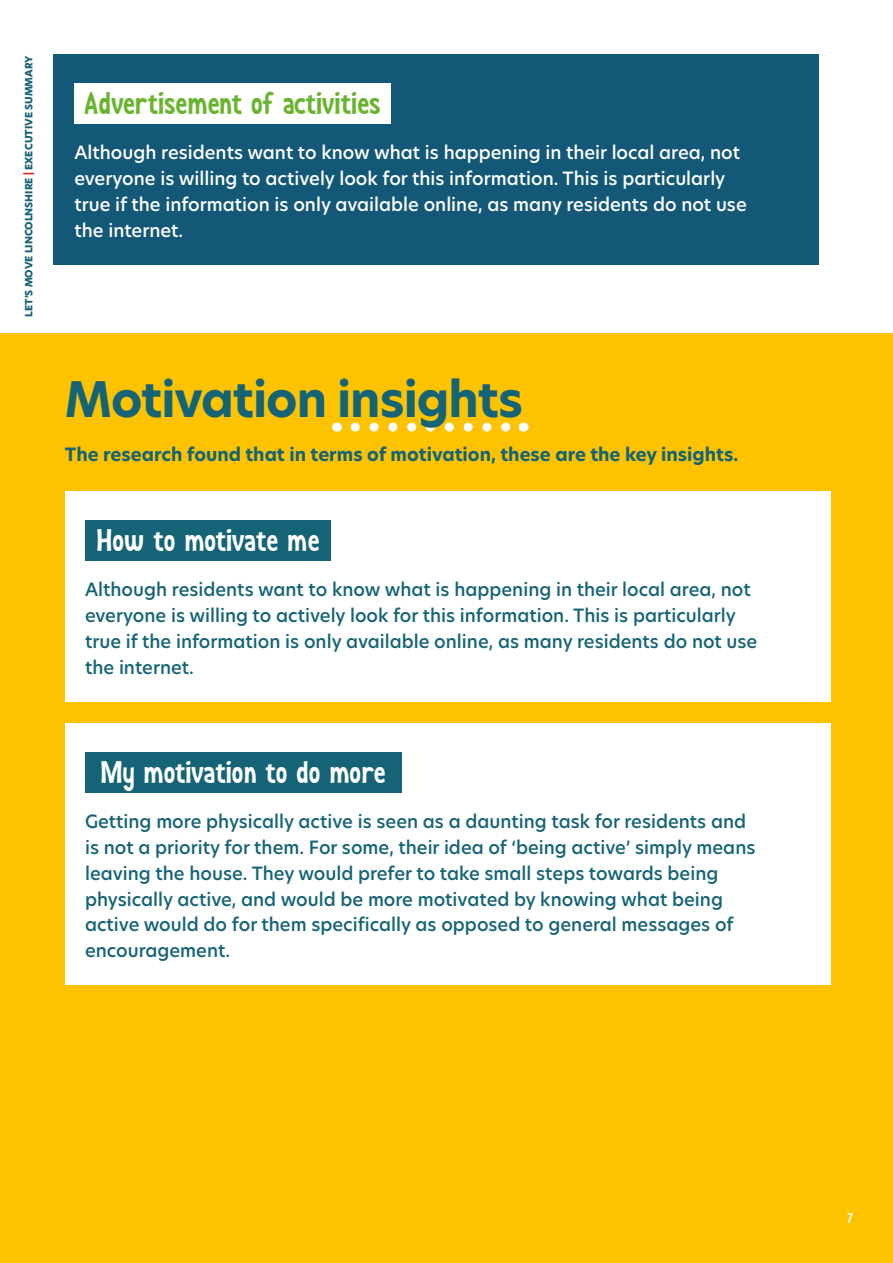
<style>
.page{position:relative;width:893px;height:1263px;background:#fff}
.page>*{position:absolute;margin:0;border:0;box-sizing:border-box;transform-origin:0 0}
.t1{font:700 48px "Hero New";letter-spacing:-.02em;color:#156376}
.t2{font:31.5px "Joy For Fun";letter-spacing:-.06em;color:#fff}
.t3{font:31.5px "Joy For Fun";letter-spacing:-.04em;color:#69b42e}
.t4{font:500 18px/25.8px "Hero New";color:#156376}
.t5{font:500 18px/25.8px "Hero New";color:#fff}
.t6{font:700 18px "Hero New";color:#156376}
.t7{font:14.1px "Joy For Fun";color:#fff}
.t8{font:800 9.9px "Hero New";color:#156376}
.s1{color:#cd2a20}
</style>
<div class="page">
<div style="left:0;top:334px;width:893px;height:929px;background:#fdc300"></div>
<div style="left:53px;top:54px;width:766px;height:210px;background:#135877"></div>
<div style="left:65px;top:491px;width:766px;height:210px;background:#fff"></div>
<div style="left:65px;top:723px;width:766px;height:261px;background:#fff"></div>
<div style="left:74px;top:83px;width:316px;height:40px;background:#fff"></div>
<div style="left:85px;top:520px;width:246px;height:40px;background:#156376"></div>
<div style="left:85px;top:752px;width:316px;height:40px;background:#156376"></div>
<svg style="left:355px;top:423px;width:156px;height:9px"></svg>
<p class="t8" style="left:22px;top:317px;width:263px;rotate:-90deg">LET’S MOVE LINCOLNSHIRE <span class="s1">|</span> EXECUTIVE SUMMARY</p>
<h2 class="t3" style="left:84px;top:86px;width:299px">Advertisement of activities</h2>
<p class="t5" style="left:74px;top:139px;width:674px">Although residents want to know what is happening in their local area, not everyone is willing to actively look for this information. This is particularly true if the information is only available online, as many residents do not use the internet.</p>
<h1 class="t1" style="left:65px;top:367px;width:460px">Motivation insights</h1>
<p class="t6" style="left:65px;top:442px;width:675px">The research found that in terms of motivation, these are the key insights.</p>
<h2 class="t2" style="left:96px;top:523px;width:226px">How to motivate me</h2>
<p class="t4" style="left:85px;top:576px;width:674px">Although residents want to know what is happening in their local area, not everyone is willing to actively look for this information. This is particularly true if the information is only available online, as many residents do not use the internet.</p>
<h2 class="t2" style="left:100px;top:755px;width:288px">My motivation to do more</h2>
<p class="t4" style="left:85px;top:808px;width:672px">Getting more physically active is seen as a daunting task for residents and is not a priority for them. For some, their idea of ‘being active’ simply means leaving the house. They would prefer to take small steps towards being physically active, and would be more motivated by knowing what being active would do for them specifically as opposed to general messages of encouragement.</p>
<p class="t7" style="left:847px;top:1211px;width:8px">7</p>
</div>
